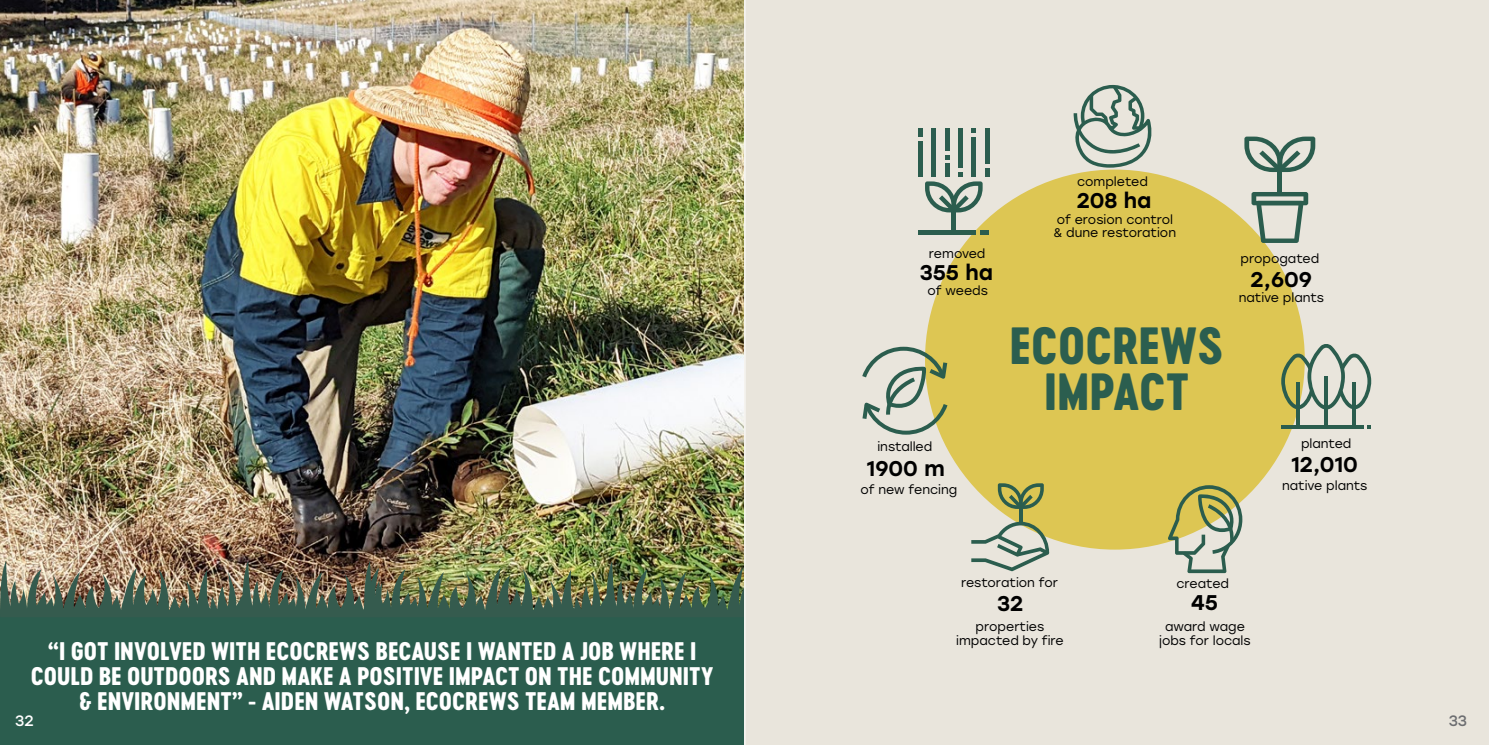
<style>
.page{position:relative;width:1489px;height:745px;background:#fff}
.page>*{position:absolute;margin:0;border:0;box-sizing:border-box;transform-origin:0 0}
.t1{font:48.75px/46.2px "Cervo Neue Extra Bold Neue";color:#2b5e4f;text-align:center}
.t2{font:23.75px/25px "Cervo Neue Extra Bold Neue";color:#fff;text-align:center}
.t3{font:500 21.25px "Stolzl";color:#000}
.t4{font:15px "Stolzl";color:#fff}
.t5{font:15px "Stolzl";color:#6d6e71}
.t6{font:12.5px/13.8px "Stolzl";color:#000;text-align:center}
</style>
<div class="page">
<img style="left:0;top:0;width:744px;height:560px">
<div style="left:0;top:610px;width:745px;height:134px;background:#2b5d4e"></div>
<img style="left:0;top:560px;width:744px;height:50px">
<div style="left:744px;top:0;width:744px;height:744px;background:#e9e5dc"></div>
<div style="left:925px;top:169px;width:379px;height:380px;background:#ddc653;border-radius:50%"></div>
<hr style="left:918px;top:141px;width:4px;height:36px;background:#2b5d4e">
<div style="left:931px;top:128px;width:5px;height:49px;background:#2b5d4e"></div>
<div style="left:944px;top:128px;width:5px;height:22px;background:#2b5d4e"></div>
<div style="left:944px;top:164px;width:5px;height:13px;background:#2b5d4e"></div>
<hr style="left:958px;top:128px;width:4px;height:40px;background:#2b5d4e">
<hr style="left:971px;top:137px;width:4px;height:40px;background:#2b5d4e">
<div style="left:984px;top:128px;width:5px;height:36px;background:#2b5d4e"></div>
<svg style="left:944px;top:155px;width:5px;height:4px"></svg>
<svg style="left:918px;top:128px;width:4px;height:9px"></svg>
<div style="left:984px;top:168px;width:5px;height:9px;background:#2b5d4e"></div>
<svg style="left:971px;top:128px;width:4px;height:5px"></svg>
<hr style="left:918px;top:230px;width:57px;height:4px;background:#2b5d4e">
<svg style="left:980px;top:230px;width:9px;height:4px"></svg>
<div style="left:951px;top:210px;width:5px;height:22px;background:#2b5d4e"></div>
<svg style="left:925px;top:172px;width:57px;height:40px;background:#9bada2"></svg>
<svg style="left:1071px;top:85px;width:82px;height:82px;background:#b4bfb5"></svg>
<svg style="left:1251px;top:192px;width:57px;height:51px;background:#a4b3a4"></svg>
<div style="left:1277px;top:170px;width:5px;height:22px;background:#2b5d4e"></div>
<svg style="left:1244px;top:136px;width:71px;height:36px;background:#97aa9f"></svg>
<svg style="left:971px;top:521px;width:78px;height:50px;background:#bac2b2"></svg>
<hr style="left:1019px;top:506px;width:3px;height:17px;background:#2b5d4e">
<svg style="left:997px;top:483px;width:46px;height:25px"></svg>
<svg style="left:1167px;top:485px;width:75px;height:87px"></svg>
<svg style="left:862px;top:346px;width:85px;height:88px"></svg>
<hr style="left:1324px;top:375px;width:3px;height:51px;background:#2b5d4e">
<hr style="left:1296px;top:382px;width:3px;height:44px;background:#2b5d4e">
<svg style="left:1281px;top:343px;width:90px;height:66px"></svg>
<hr style="left:1352px;top:382px;width:3px;height:44px;background:#2b5d4e">
<svg style="left:1281px;top:424px;width:82px;height:4px"></svg>
<svg style="left:1367px;top:424px;width:4px;height:4px"></svg>
<h2 class="t2" style="left:31px;top:637px;width:684px">“I GOT INVOLVED WITH ECOCREWS BECAUSE I WANTED A JOB WHERE I<br>COULD BE OUTDOORS AND MAKE A POSITIVE IMPACT ON THE COMMUNITY &amp; ENVIRONMENT” - AIDEN WATSON, ECOCREWS TEAM MEMBER.</h2>
<p class="t4" style="left:15px;top:710px;width:20px">32</p>
<p class="t4" style="left:16px;top:710px;width:18px">10</p>
<p class="t6" style="left:1077px;top:174px;width:72px">completed</p>
<h3 class="t3" style="left:1076px;top:185px;width:76px">208 ha</h3>
<p class="t6" style="left:1053px;top:211px;width:124px;text-align:left">of erosion control &amp; dune restoration</p>
<p class="t6" style="left:928px;top:246px;width:58px">removed</p>
<p class="t6" style="left:1240px;top:251px;width:80px">propogated</p>
<h3 class="t3" style="left:919px;top:257px;width:75px">355 ha</h3>
<h3 class="t3" style="left:1250px;top:264px;width:63px">2,609</h3>
<p class="t6" style="left:927px;top:283px;width:62px">of weeds</p>
<p class="t6" style="left:1238px;top:290px;width:87px">native plants</p>
<h1 class="t1" style="left:1009px;top:321px;width:216px">ECOCREWS<br>IMPACT</h1>
<p class="t6" style="left:877px;top:439px;width:56px">installed</p>
<p class="t6" style="left:1300px;top:436px;width:52px">planted</p>
<h3 class="t3" style="left:866px;top:452px;width:79px">1900 m</h3>
<p class="t6" style="left:860px;top:482px;width:98px">of new fencing</p>
<p class="t6" style="left:961px;top:574px;width:98px">restoration for</p>
<p class="t6" style="left:1176px;top:576px;width:54px">created</p>
<h3 class="t3" style="left:996px;top:588px;width:28px">32</h3>
<h3 class="t3" style="left:1191px;top:587px;width:28px">45</h3>
<p class="t6" style="left:956px;top:618px;width:109px">properties impacted by fire</p>
<p class="t6" style="left:1159px;top:619px;width:93px">award wage jobs for locals</p>
<h3 class="t3" style="left:1291px;top:449px;width:68px">12,010</h3>
<p class="t6" style="left:1281px;top:478px;width:87px">native plants</p>
<p class="t5" style="left:1448px;top:710px;width:20px">33</p>
</div>
